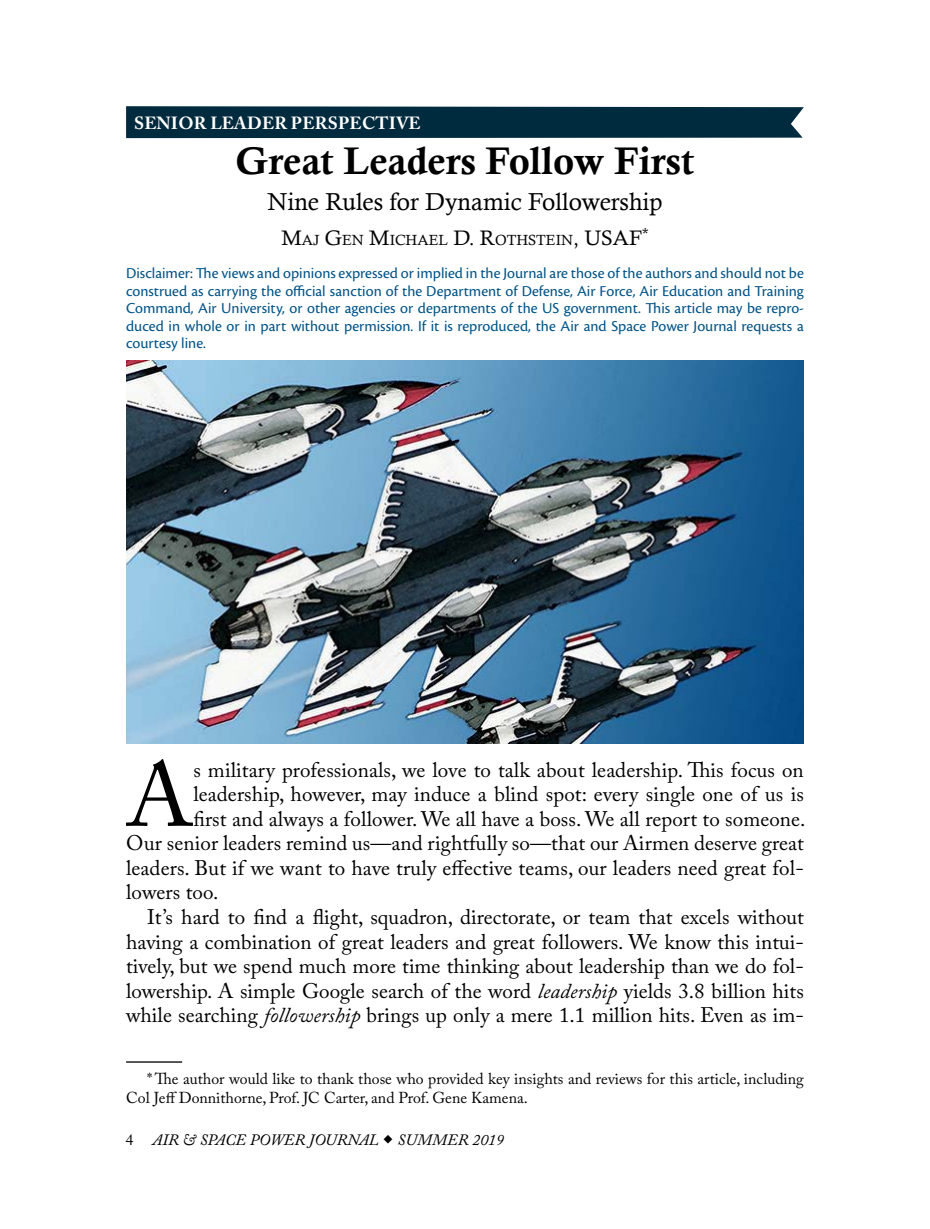
<style>
.page{position:relative;width:930px;height:1229px;background:#fff}
.page>*{position:absolute;margin:0;border:0;box-sizing:border-box;transform-origin:0 0}
._4-line_para{font:89.95px "Adobe Caslon Pro";color:#000}
.article_title{font:38.5px "Calis MT Bol";color:#000}
.article_sub_title{font:24.5px "Calisto";color:#000}
.body{font:21px/24.5px "Adobe Caslon Pro";color:#000;text-align:justify}
._4-line_para-2{font:21px "Adobe Caslon Pro";letter-spacing:.005em;color:#000}
.t1{font:700 17.5px "Adobe Caslon Pro";letter-spacing:.015em;color:#fff}
.Disclaimer--First_pa{font:15.75px/17.5px "Cronos Pro";color:#005387;text-align:justify}
.footnote{font:15.75px/19.2px "Adobe Caslon Pro";color:#000}
.t2{font:italic 15.75px "Adobe Caslon Pro";color:#000}
.author{font:14.7px "Calisto";color:#000}
.s1{font-size:21px}
.s2{font-style:italic}
.s3{font-style:normal}
</style>
<div class="page">
<div style="left:126px;top:106px;width:677px;height:32px;background:#002a3e"></div>
<img style="left:127px;top:361px;width:675px;height:382px">
<hr style="left:126px;top:1061px;width:56px;height:1px;background:#000">
<p class="t1" style="left:134px;top:112px;width:288px">SENIOR LEADER PERSPECTIVE</p>
<p class="article_title" style="left:235px;top:139px;width:460px">Great Leaders Follow First</p>
<p class="article_sub_title" style="left:267px;top:187px;width:396px">Nine Rules for Dynamic Followership</p>
<p class="author" style="left:281px;top:231px;width:368px"><span class="s1">M</span>AJ <span class="s1">G</span>EN <span class="s1">M</span>ICHAEL <span class="s1">D. R</span>OTHSTEIN<span class="s1">, USAF</span><sup>*</sup></p>
<p class="Disclaimer--First_pa" style="left:126px;top:264px;width:679px">Disclaimer: The views and opinions expressed or implied in the Journal are those of the authors and should not be construed as carrying the official sanction of the Department of Defense, Air Force, Air Education and Training Command, Air University, or other agencies or departments of the US government. This article may be repro&shy;duced in whole or in part without permission. If it is reproduced, the Air and Space Power Journal requests a courtesy line.</p>
<p class="_4-line_para" style="left:126px;top:742px;width:68px">A</p>
<p class="_4-line_para-2" style="left:193px;top:757px;width:611px">s military professionals, we love to talk about leadership. This focus on</p>
<p class="_4-line_para-2" style="left:193px;top:781px;width:611px">leadership, however, may induce a blind spot: every single one of us is</p>
<p class="_4-line_para-2" style="left:193px;top:806px;width:613px">first and always a follower. We all have a boss. We all report to someone.</p>
<p class="_4-line_para-2" style="left:126px;top:830px;width:679px">Our senior leaders remind us—and rightfully so—that our Airmen deserve great</p>
<p class="_4-line_para-2" style="left:126px;top:855px;width:679px">leaders. But if we want to have truly effective teams, our leaders need great fol-</p>
<p class="_4-line_para-2" style="left:126px;top:880px;width:94px">lowers too.</p>
<p class="body" style="left:126px;top:904px;width:679px;text-indent:21px">It’s hard to find a flight, squadron, directorate, or team that excels without having a combination of great leaders and great followers. We know this intui&shy;tively, but we spend much more time thinking about leadership than we do fol&shy;lowership. A simple Google search of the word <span class="s2">leadership</span> yields 3.8 billion hits while searching <span class="s2">followership</span> brings up only a mere 1.1 million hits. Even as im-</p>
<p class="footnote" style="left:126px;top:1068px;width:679px;text-indent:21px">* The author would like to thank those who provided key insights and reviews for this article, including<br>Col Jeff Donnithorne, Prof. JC Carter, and Prof. Gene Kamena.</p>
<p class="t2" style="left:125px;top:1130px;width:380px"><span class="s3">4</span> AIR &amp; SPACE POWER JOURNAL SUMMER 2019</p>
</div>
